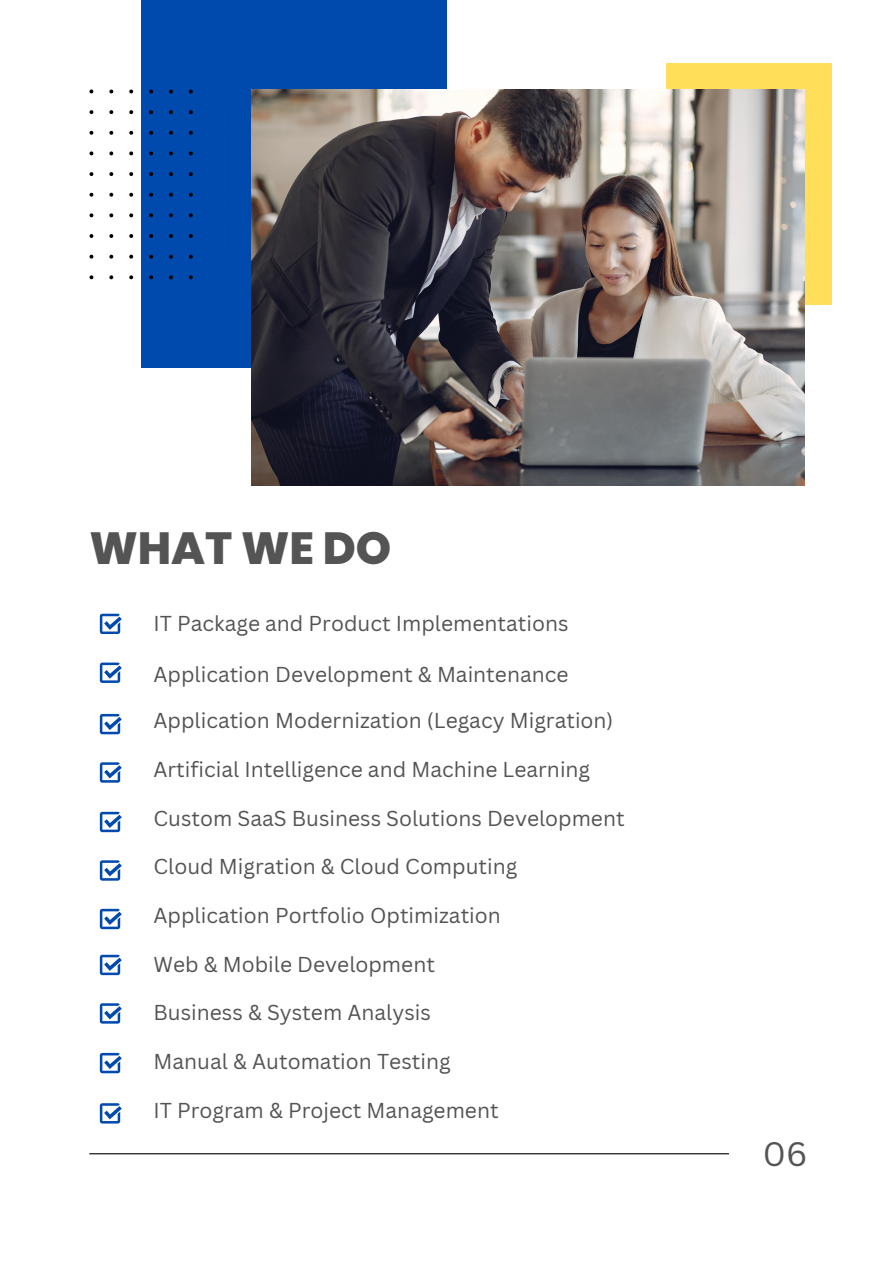
<style>
.page{position:relative;width:894px;height:1264px;background:#fff}
.page>*{position:absolute;margin:0;border:0;box-sizing:border-box;transform-origin:0 0}
.t1{font:800 45px "Poppins";color:#545454}
.t2{font:33px "Canva Sans";color:#545454}
.t3{font:21px "Canva Sans";color:#545454}
</style>
<div class="page">
<svg style="left:100px;top:613px;width:22px;height:21px"></svg>
<div style="left:141px;top:0;width:305px;height:367px;background:#004aad"></div>
<div style="left:666px;top:64px;width:165px;height:241px;background:#ffde59"></div>
<img style="left:251px;top:89px;width:553px;height:396px">
<svg style="left:89px;top:89px;width:104px;height:190px"></svg>
<hr style="left:89px;top:1153px;width:639px;height:1px;background:#000">
<svg style="left:100px;top:662px;width:22px;height:21px"></svg>
<svg style="left:100px;top:714px;width:22px;height:20px"></svg>
<svg style="left:100px;top:762px;width:22px;height:20px"></svg>
<svg style="left:100px;top:811px;width:22px;height:21px"></svg>
<svg style="left:100px;top:860px;width:22px;height:20px"></svg>
<svg style="left:100px;top:908px;width:22px;height:21px"></svg>
<svg style="left:100px;top:954px;width:22px;height:21px"></svg>
<svg style="left:100px;top:1003px;width:22px;height:20px"></svg>
<svg style="left:100px;top:1052px;width:22px;height:21px"></svg>
<svg style="left:100px;top:1103px;width:22px;height:20px"></svg>
<p class="t1" style="left:89px;top:516px;width:303px">WHAT WE DO</p>
<h1 class="t3" style="left:153px;top:608px;width:416px">IT Package and Product Implementations</h1>
<p class="t3" style="left:153px;top:659px;width:416px">Application Development &amp; Maintenance</p>
<p class="t3" style="left:153px;top:705px;width:461px">Application Modernization (Legacy Migration)</p>
<p class="t3" style="left:153px;top:754px;width:438px">Artificial Intelligence and Machine Learning</p>
<p class="t3" style="left:153px;top:803px;width:472px">Custom SaaS Business Solutions Development</p>
<p class="t3" style="left:153px;top:851px;width:365px">Cloud Migration &amp; Cloud Computing</p>
<p class="t3" style="left:153px;top:900px;width:349px">Application Portfolio Optimization</p>
<p class="t3" style="left:153px;top:949px;width:283px">Web &amp; Mobile Development</p>
<p class="t3" style="left:153px;top:997px;width:279px">Business &amp; System Analysis</p>
<p class="t3" style="left:153px;top:1046px;width:298px">Manual &amp; Automation Testing</p>
<p class="t3" style="left:153px;top:1095px;width:346px">IT Program &amp; Project Management</p>
<p class="t2" style="left:762px;top:1130px;width:46px">06</p>
</div>
